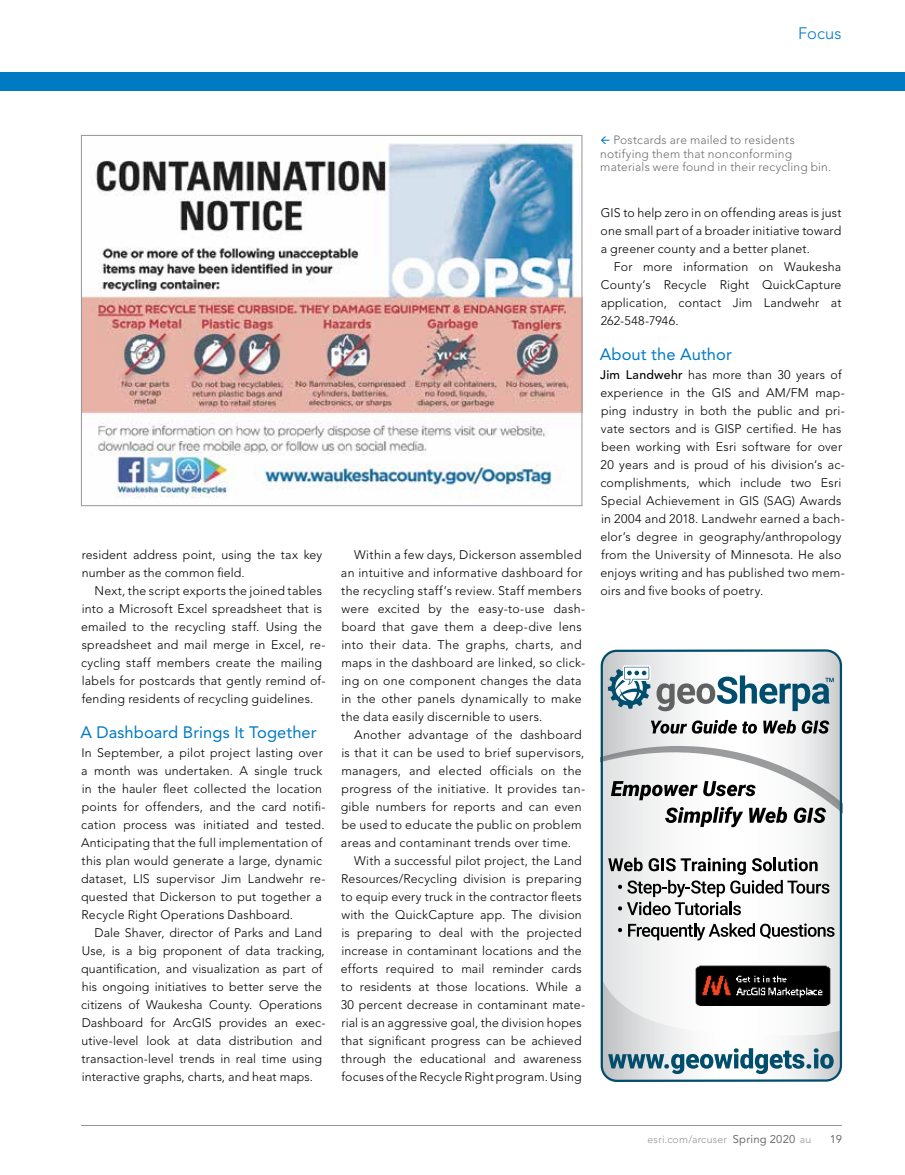
<style>
.page{position:relative;width:905px;height:1175px;background:#fff}
.page>*{position:absolute;margin:0;border:0;box-sizing:border-box;transform-origin:0 0}
.t1{font:16.5px "Avenir LT Std";letter-spacing:.005em;color:#007ac2}
.t2{font:300 16.5px "Avenir LT Std";letter-spacing:.005em;color:#007ac2}
.t3{font:300 12.3px/18px "Avenir LT Std";letter-spacing:.015em;color:#000}
.t4{font:300 12px/13.5px "Avenir LT Std";letter-spacing:.015em;color:#6d6e71}
.t5{font:11.25px "Avenir LT Std";color:#6d6e71}
.t6{font:300 10.5px "Avenir LT Std";letter-spacing:.025em;color:#939598}
.s1{font-weight:500}
.s2{font-weight:400;font-size:11.25px;color:#6d6e71}
</style>
<div class="page">
<svg style="left:603px;top:924px;width:236px;height:54px"></svg>
<svg style="left:603px;top:978px;width:236px;height:101px"></svg>
<svg style="left:618px;top:928px;width:4px;height:4px"></svg>
<svg style="left:628px;top:924px;width:206px;height:16px"></svg>
<img style="left:695px;top:965px;width:135px;height:40px">
<svg style="left:603px;top:657px;width:239px;height:267px"></svg>
<svg style="left:603px;top:650px;width:237px;height:177px"></svg>
<div style="left:600px;top:650px;width:242px;height:432px;border:2px solid #004d6c;border-radius:15px"></div>
<img style="left:83px;top:137px;width:497px;height:362px">
<hr style="left:81px;top:1125px;width:761px;height:1px;background:#939598">
<div style="left:0;top:72px;width:904px;height:18px;background:#007ac2"></div>
<h1 class="t2" style="left:798px;top:24px;width:45px">Focus</h1>
<p class="t3" style="left:82px;top:545px;width:242px">resident address point, using the tax key number as the common field.</p>
<p class="t3" style="left:81px;top:581px;width:246px;text-indent:13px">Next, the script exports the joined tables into a Microsoft Excel spreadsheet that is emailed to the recycling staff. Using the spreadsheet and mail merge in Excel, re&shy;cycling staff members create the mailing labels for postcards that gently remind of&shy;fending residents of recycling guidelines.</p>
<h1 class="t1" style="left:80px;top:722px;width:238px">A Dashboard Brings It Together</h1>
<p class="t3" style="left:81px;top:743px;width:246px">In September, a pilot project lasting over a month was undertaken. A single truck in the hauler fleet collected the location points for offenders, and the card notifi&shy;cation process was initiated and tested.<br>Anticipating that the full implementation of this plan would generate a large, dynamic dataset, LIS supervisor Jim Landwehr re&shy;quested that Dickerson to put together a Recycle Right Operations Dashboard.</p>
<p class="t3" style="left:81px;top:923px;width:246px;text-indent:13px">Dale Shaver, director of Parks and Land Use, is a big proponent of data tracking, quantification, and visualization as part of his ongoing initiatives to better serve the citizens of Waukesha County. Operations Dashboard for ArcGIS provides an exec&shy;utive-level look at data distribution and transaction-level trends in real time using interactive graphs, charts, and heat maps.</p>
<p class="t3" style="left:341px;top:545px;width:246px;text-indent:13px">Within a few days, Dickerson assembled an intuitive and informative dashboard for the recycling staff’s review. Staff members were excited by the easy-to-use dash&shy;board that gave them a deep-dive lens into their data. The graphs, charts, and maps in the dashboard are linked, so click&shy;ing on one component changes the data in the other panels dynamically to make the data easily discernible to users.</p>
<p class="t3" style="left:341px;top:725px;width:246px;text-indent:13px">Another advantage of the dashboard is that it can be used to brief supervisors, managers, and elected officials on the progress of the initiative. It provides tan&shy;gible numbers for reports and can even be used to educate the public on problem areas and contaminant trends over time.</p>
<p class="t3" style="left:341px;top:851px;width:246px;text-indent:13px">With a successful pilot project, the Land Resources/Recycling division is preparing to equip every truck in the contractor fleets with the QuickCapture app. The division is preparing to deal with the projected increase in contaminant locations and the efforts required to mail reminder cards to residents at those locations. While a 30 percent decrease in contaminant mate&shy;rial is an aggressive goal, the division hopes that significant progress can be achieved through the educational and awareness focuses of the Recycle Right program. Using</p>
<p class="t4" style="left:600px;top:133px;width:232px;text-indent:13px">Postcards are mailed to residents notifying them that nonconforming materials were found in their recycling bin.</p>
<p class="t3" style="left:600px;top:203px;width:242px;text-align:justify">GIS to help zero in on offending areas is just one small part of a broader initiative toward a greener county and a better planet.</p>
<p class="t3" style="left:600px;top:257px;width:242px;text-align:justify;text-indent:13px">For more information on Waukesha County’s Recycle Right QuickCapture application, contact Jim Landwehr at 262-548-7946.</p>
<h1 class="t1" style="left:599px;top:344px;width:134px">About the Author</h1>
<p class="t3" style="left:600px;top:365px;width:246px"><span class="s1">Jim Landwehr</span> has more than 30 years of experience in the GIS and AM/FM map&shy;ping industry in both the public and pri&shy;vate sectors and is GISP certified. He has been working with Esri software for over 20 years and is proud of his division’s ac&shy;complishments, which include two Esri Special Achievement in GIS (SAG) Awards in 2004 and 2018. Landwehr earned a bach&shy;elor’s degree in geography/anthropology from the University of Minnesota. He also enjoys writing and has published two mem&shy;oirs and five books of poetry.</p>
<p class="t6" style="left:647px;top:1133px;width:165px">esri.com/arcuser <span class="s2">Spring 2020</span> au</p>
<p class="t5" style="left:829px;top:1133px;width:14px">19</p>
</div>
